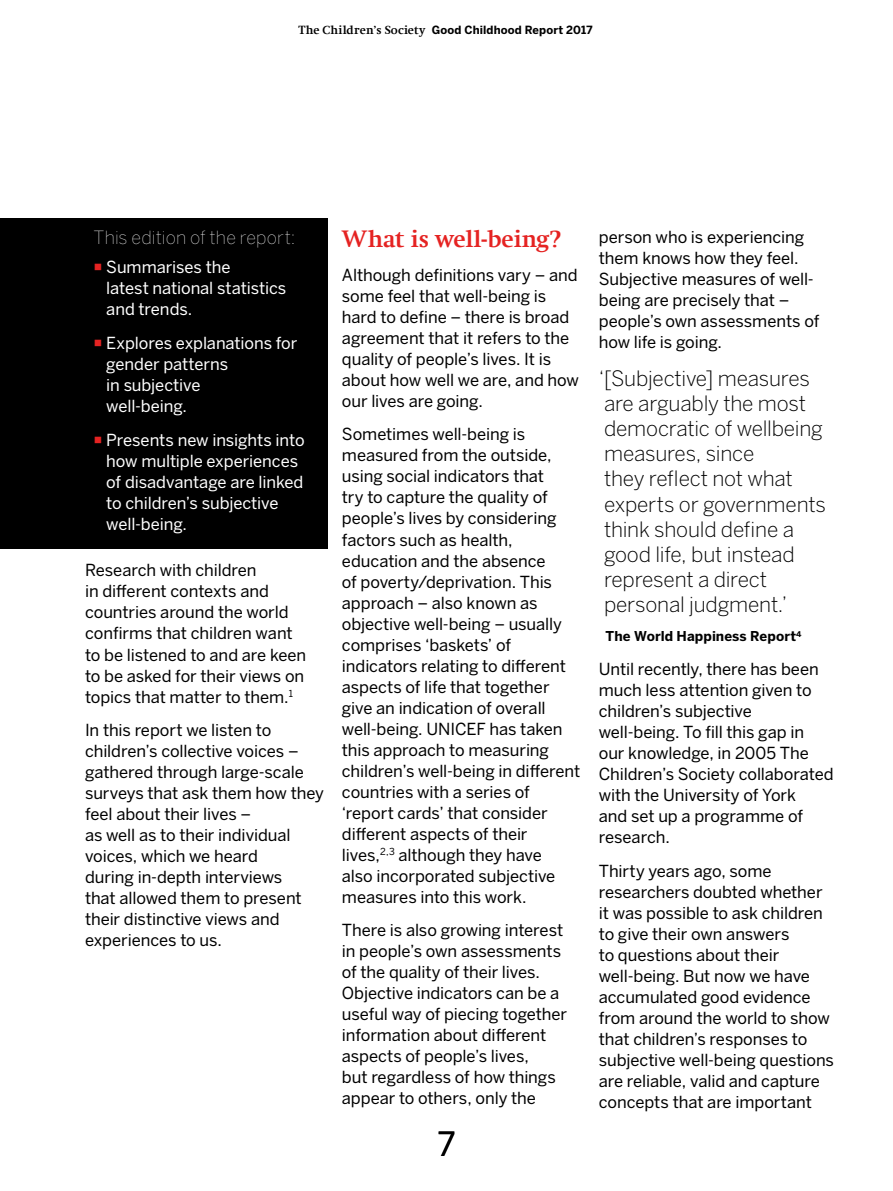
<style>
.page{position:relative;width:893px;height:1191px;background:#fff}
.page>*{position:absolute;margin:0;border:0;box-sizing:border-box;transform-origin:0 0}
.t1{font:33px "Benton Sans";color:#000}
.t2{font:700 24px "Swift Com";letter-spacing:-.005em;color:#e52322}
.t3{font:300 21px/25.2px "Benton Sans";letter-spacing:-.01em;color:#000}
.t4{font:100 18px "Benton Sans";letter-spacing:.01em;color:#fff}
.t5{font:16.5px/21px "Benton Sans";letter-spacing:-.005em;color:#000}
.t6{font:16.5px/21px "Benton Sans";letter-spacing:-.005em;color:#fff}
.t7{font:700 13.5px "Benton Sans";letter-spacing:.005em;color:#000}
.t8{font:700 11.25px "Benton Sans";letter-spacing:.01em;color:#000}
.s1{font-family:"Swift Com";font-size:12px}
.s2{color:#e52322}
</style>
<div class="page">
<div style="left:0;top:218px;width:327px;height:331px;background:#000"></div>
<p class="t8" style="left:298px;top:23px;width:296px"><span class="s1">The Children’s Society</span> Good Childhood Report 2017</p>
<p class="t4" style="left:94px;top:227px;width:203px">This edition of the report:</p>
<p class="t6" style="left:106px;top:256px;width:181px;text-indent:-13px"><span class="s2">○</span> Summarises the<br>latest national statistics and trends.</p>
<p class="t6" style="left:106px;top:332px;width:193px;text-indent:-13px"><span class="s2">○</span> Explores explanations for gender patterns<br>in subjective<br>well-being.</p>
<p class="t6" style="left:106px;top:429px;width:200px;text-indent:-13px"><span class="s2">○</span> Presents new insights into how multiple experiences of disadvantage are linked to children’s subjective well-being.</p>
<p class="t5" style="left:85px;top:560px;width:223px">Research with children<br>in different contexts and countries around the world confirms that children want to be listened to and are keen to be asked for their views on topics that matter to them.<sup>1</sup></p>
<p class="t5" style="left:85px;top:719px;width:240px">In this report we listen to children’s collective voices – gathered through large-scale surveys that ask them how they feel about their lives –<br>as well as to their individual voices, which we heard<br>during in-depth interviews<br>that allowed them to present their distinctive views and experiences to us.</p>
<h2 class="t2" style="left:342px;top:224px;width:220px">What is well-being?</h2>
<p class="t5" style="left:342px;top:264px;width:239px">Although definitions vary – and some feel that well-being is hard to define – there is broad agreement that it refers to the quality of people’s lives. It is about how well we are, and how our lives are going.</p>
<p class="t5" style="left:342px;top:424px;width:240px">Sometimes well-being is measured from the outside, using social indicators that<br>try to capture the quality of people’s lives by considering factors such as health, education and the absence<br>of poverty/deprivation. This approach – also known as objective well-being – usually comprises ‘baskets’ of indicators relating to different aspects of life that together give an indication of overall well-being. UNICEF has taken this approach to measuring children’s well-being in different countries with a series of ‘report cards’ that consider different aspects of their lives,<sup>2,3</sup> although they have<br>also incorporated subjective measures into this work.</p>
<p class="t5" style="left:342px;top:919px;width:227px">There is also growing interest in people’s own assessments of the quality of their lives.<br>Objective indicators can be a useful way of piecing together information about different aspects of people’s lives,<br>but regardless of how things appear to others, only the</p>
<h1 class="t1" style="left:437px;top:1124px;width:20px">7</h1>
<p class="t5" style="left:599px;top:226px;width:222px">person who is experiencing them knows how they feel.<br>Subjective measures of well&shy;being are precisely that – people’s own assessments of how life is going.</p>
<p class="t3" style="left:599px;top:365px;width:229px">‘[Subjective] measures are arguably the most democratic of wellbeing measures, since<br>they reflect not what experts or governments think should define a good life, but instead represent a direct personal judgment.’</p>
<p class="t7" style="left:606px;top:628px;width:197px">The World Happiness Report<sup>4</sup></p>
<p class="t5" style="left:599px;top:658px;width:236px">Until recently, there has been much less attention given to children’s subjective well-being. To fill this gap in our knowledge, in 2005 The<br>Children’s Society collaborated with the University of York<br>and set up a programme of research.</p>
<p class="t5" style="left:599px;top:860px;width:237px">Thirty years ago, some researchers doubted whether it was possible to ask children to give their own answers<br>to questions about their well-being. But now we have accumulated good evidence from around the world to show that children’s responses to subjective well-being questions are reliable, valid and capture concepts that are important</p>
</div>
